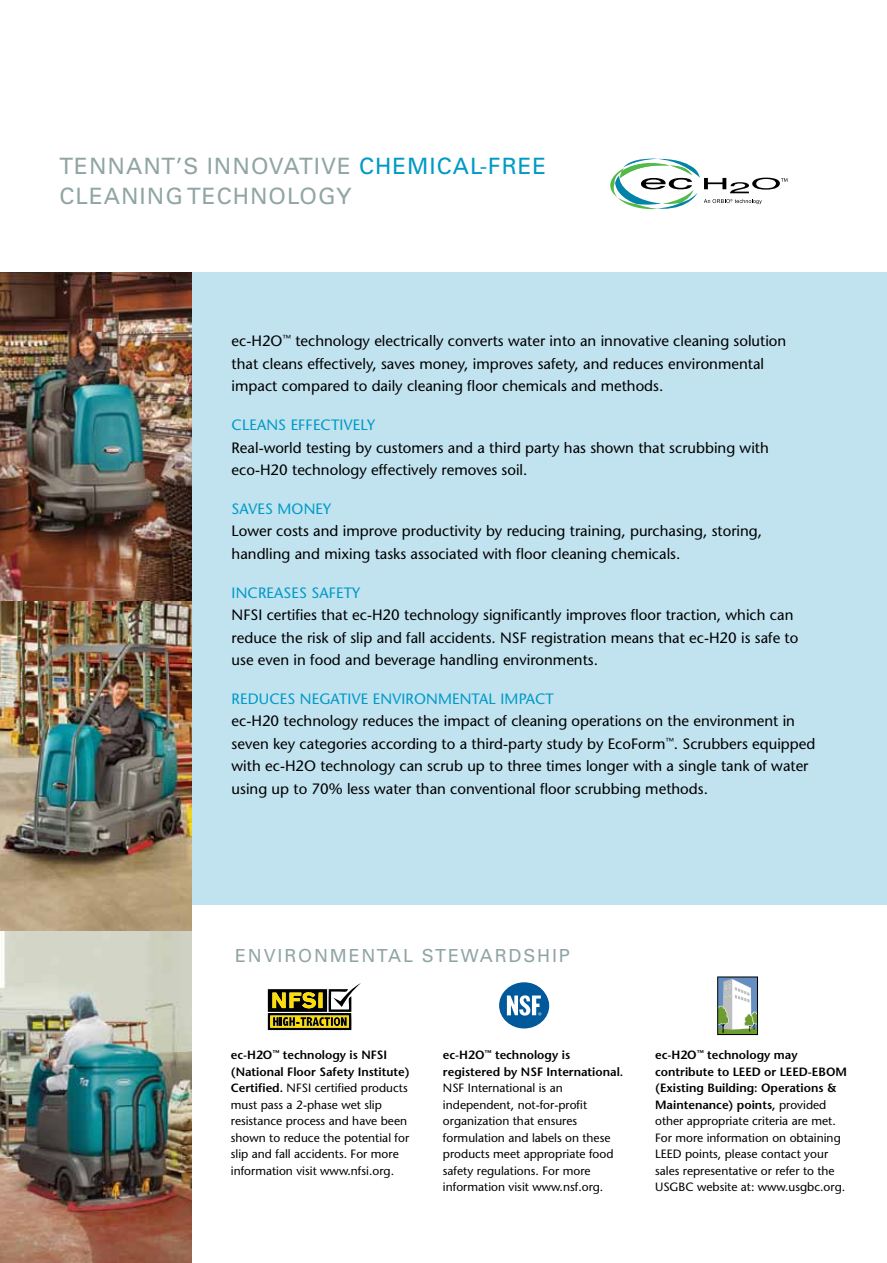
<style>
.page{position:relative;width:887px;height:1263px;background:#fff}
.page>*{position:absolute;margin:0;border:0;box-sizing:border-box;transform-origin:0 0}
.t1{font:22.5px/30px "Univers";letter-spacing:.045em;color:#91a5a5}
.t2{font:18px "Univers";letter-spacing:.1em;color:#91a5a5}
.t3{font:15px/22.5px "Stone Sans";color:#000}
.t4{font:15px "Stone Sans";letter-spacing:.01em;color:#009ac7}
.t5{font:12px/16.5px "Stone Sans";color:#000}
.t6{font:600 12px/16.5px "Stone Sans";color:#000}
.s1{color:#009ac7}
.s2{font-weight:400}
</style>
<div class="page">
<div style="left:0;top:273px;width:886px;height:632px;background:#c1e2ef"></div>
<svg style="left:610px;top:159px;width:177px;height:50px"></svg>
<svg style="left:268px;top:983px;width:92px;height:47px"></svg>
<svg style="left:499px;top:982px;width:50px;height:46px"></svg>
<svg style="left:717px;top:976px;width:40px;height:59px"></svg>
<img style="left:0;top:273px;width:191px;height:329px">
<img style="left:0;top:602px;width:191px;height:329px">
<img style="left:0;top:931px;width:191px;height:332px">
<h1 class="t1" style="left:59px;top:151px;width:488px">TENNANT’S INNOVATIVE <span class="s1">CHEMICAL-FREE<br></span>CLEANI NG TECHNOLOGY</h1>
<p class="t3" style="left:231px;top:330px;width:556px">ec-H2O<sup>™</sup> technology electrically converts water into an innovative cleaning solution that cleans effectively, saves money, improves safety, and reduces environmental impact compared to daily cleaning floor chemicals and methods.</p>
<p class="t4" style="left:231px;top:416px;width:145px">Cleans effectively</p>
<p class="t3" style="left:231px;top:436px;width:538px">Real-world testing by customers and a third party has shown that scrubbing with eco-H20 technology effectively removes soil.</p>
<p class="t4" style="left:231px;top:499px;width:9px">SAVES</p>
<p class="t4" style="left:277px;top:499px;width:36px">MONEY</p>
<p class="t3" style="left:231px;top:520px;width:532px">Lower costs and improve productivity by reducing training, purchasing, storing, handling and mixing tasks associated with floor cleaning chemicals.</p>
<p class="t4" style="left:231px;top:583px;width:44px">INCREASES</p>
<p class="t4" style="left:311px;top:583px;width:10px">SAFETY</p>
<p class="t3" style="left:231px;top:603px;width:9px">NFSI</p>
<p class="t3" style="left:231px;top:603px;width:563px;text-indent:35px">certifies that ec-H20 technology significantly improves floor traction, which can reduce the risk of slip and fall accidents. NSF</p>
<p class="t3" style="left:231px;top:626px;width:568px;text-indent:299px">registration means that ec-H20 is safe to use even in food and beverage handling environments.</p>
<p class="t4" style="left:231px;top:689px;width:324px">Reduces N egative Enviro nm ental Im pact</p>
<p class="t3" style="left:231px;top:710px;width:585px">ec-H20 technology reduces the impact of cleaning operations on the environment in seven key categories according to a third-party study by EcoForm<sup>™</sup>. Scrubbers equipped with ec-H2O technology can scrub up to three times longer with a single tank of water using up to 70% less water than conventional floor scrubbing methods.</p>
<p class="t2" style="left:235px;top:944px;width:336px">ENVI RONMENTAL STEWARDSHI P</p>
<p class="t6" style="left:231px;top:1046px;width:180px">ec-H2O<sup>™</sup> technology is NFSI (National Floor Safety Institute)<br>Certified. <span class="s2">NFSI</span></p>
<p class="t5" style="left:231px;top:1079px;width:180px;text-indent:84px">certified products must pass a 2-phase wet slip resistance process and have been shown to reduce the potential for slip and fall accidents. For more information visit www.nfsi.org.</p>
<p class="t6" style="left:443px;top:1046px;width:182px">ec-H2O<sup>™</sup> technology is registered by NSF International.</p>
<p class="t5" style="left:443px;top:1079px;width:8px">NSF</p>
<p class="t5" style="left:443px;top:1079px;width:172px;text-indent:25px">I nternational is an independent, not-for-profit organization that ensures formulation and labels on these products meet appropriate food safety regulations. For more information visit www.nsf.org.</p>
<p class="t6" style="left:655px;top:1046px;width:193px">ec-H2O<sup>™</sup> technology may contribute to LEED or LEED-EBOM (Existing Building: Operations &amp;<br>Maintenance) points, <span class="s2">provided other appropriate criteria are met.<br>For more information on obtaining<br>LEED</span></p>
<p class="t5" style="left:655px;top:1145px;width:181px;text-indent:30px">points, please contact your sales representative or refer to the<br>USG</p>
<p class="t5" style="left:678px;top:1178px;width:168px">BC website at: www.usgbc.org.</p>
</div>
